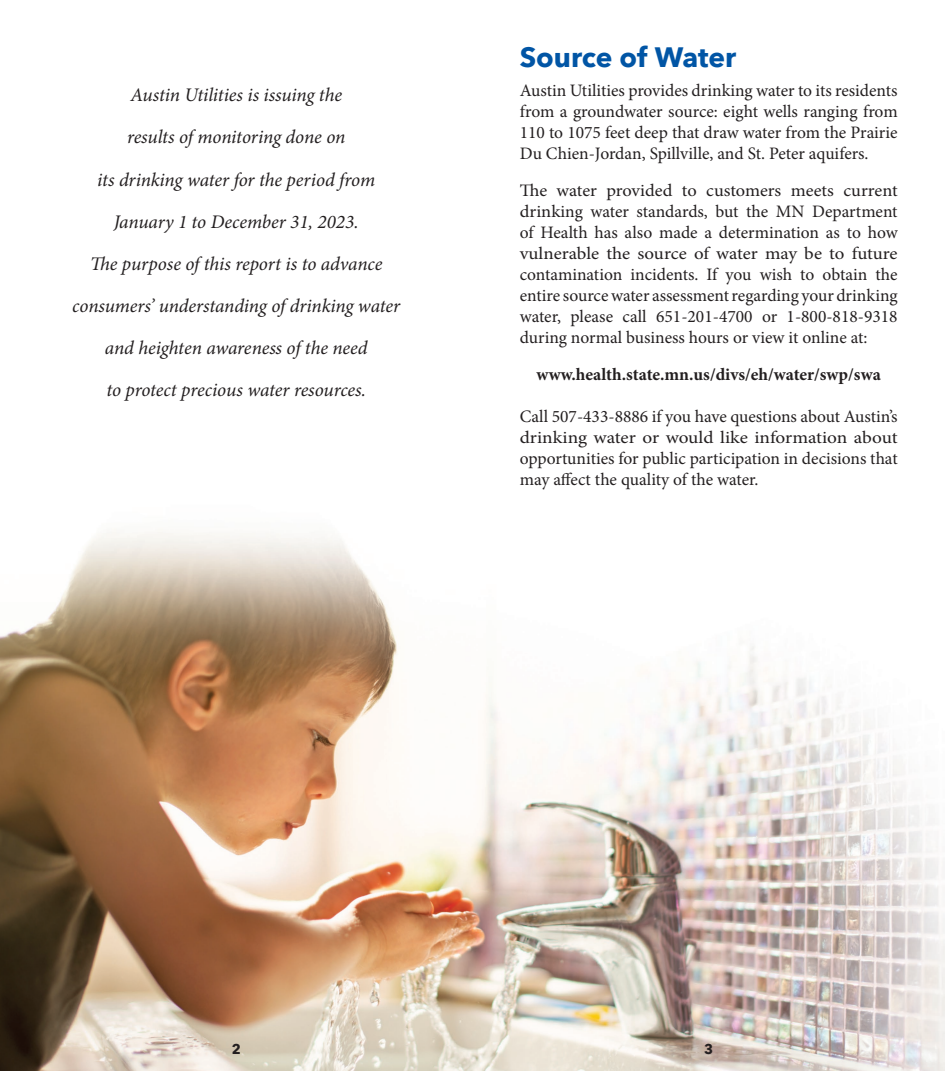
<style>
.page{position:relative;width:945px;height:1071px;background:#fff}
.page>*{position:absolute;margin:0;border:0;box-sizing:border-box;transform-origin:0 0}
.t1{font:700 28px "Avenir Next";color:#0155a5}
.t2{font:italic 19.25px/42px "Minion Pro";letter-spacing:-.01em;color:#231f20;text-align:center}
.t3{font:17.5px/21px "Minion Pro";color:#231f20;text-align:justify}
.t4{font:17.5px/21px "Minion Pro";color:#231f20;text-align:justify;scale:1.05 1}
.t5{font:700 17.5px "Minion Pro";color:#231f20}
.t6{font:700 14px "Avenir Next";color:#231f20}
</style>
<div class="page">
<img style="left:0;top:532px;width:945px;height:539px">
<p class="t2" style="left:72px;top:74px;width:329px">Austin Utilities is issuing the<br>results of monitoring done on<br>its drinking water for the period from January 1 to December 31, 2023.<br>The purpose of this report is to advance consumers’ understanding of drinking water and heighten awareness of the need<br>to protect precious water resources.</p>
<h1 class="t1" style="left:520px;top:33px;width:218px">Source of Water</h1>
<p class="t3" style="left:520px;top:80px;width:379px">Austin Utilities provides drinking water to its residents from a groundwater source: eight wells ranging from 110 to 1075 feet deep that draw water from the Prairie Du Chien-Jordan, Spillville, and St. Peter aquifers.</p>
<p class="t4" style="left:520px;top:180px;width:361px">The water provided to customers meets current drinking water standards, but the MN Department of Health has also made a determination as to how vulnerable the source of water may be to future contamination incidents. If you wish to obtain the entire source water assessment regarding your drinking water, please call 651-201-4700 or 1-800-818-9318 during normal business hours or view it online at:</p>
<p class="t5" style="left:537px;top:362px;width:346px">www.health.state.mn.us/divs/eh/water/swp/swa</p>
<p class="t3" style="left:520px;top:406px;width:379px">Call 507-433-8886 if you have questions about Austin’s drinking water or would like information about opportunities for public participation in decisions that may affect the quality of the water.</p>
<p class="t6" style="left:232px;top:1037px;width:11px">2</p>
<p class="t6" style="left:704px;top:1037px;width:11px">3</p>
</div>
